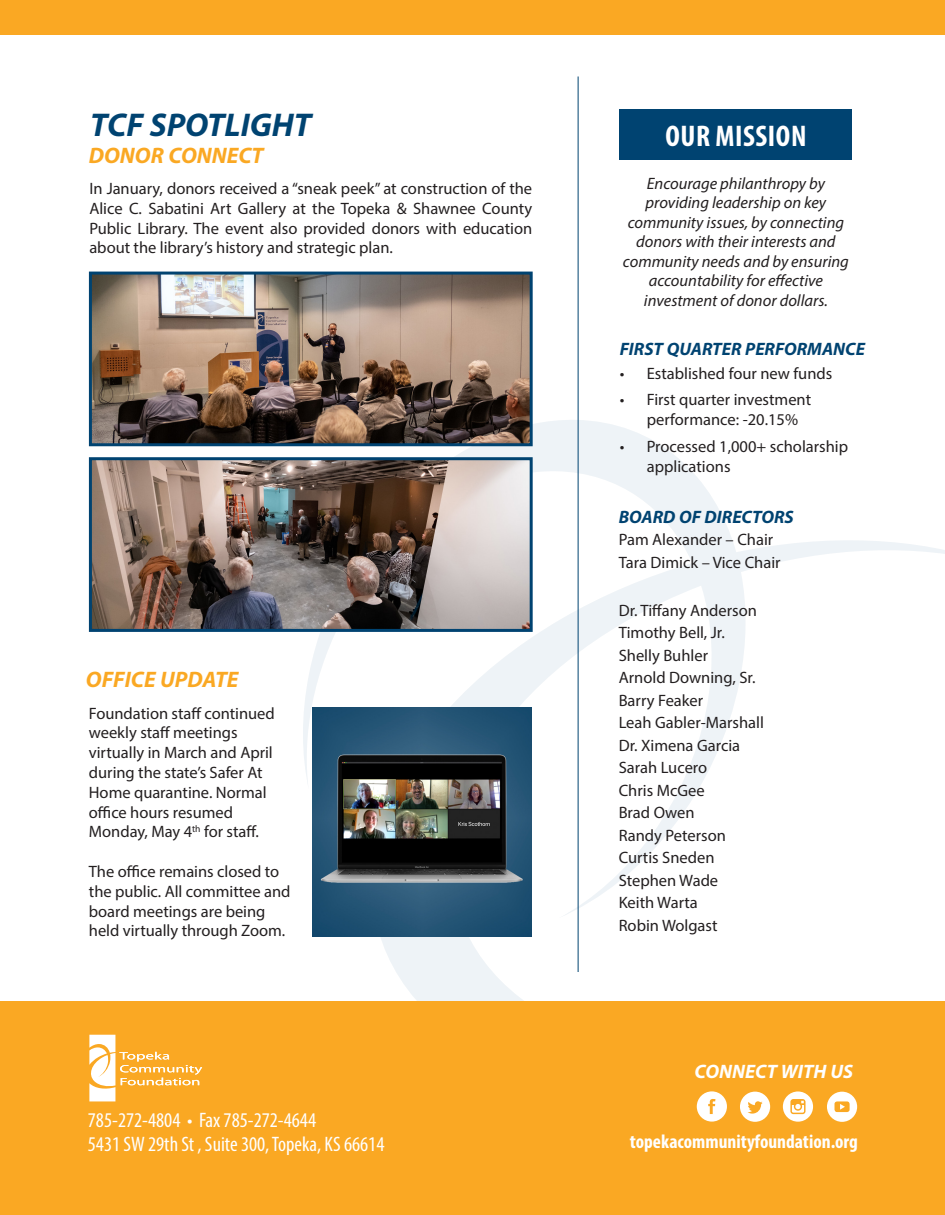
<style>
.page{position:relative;width:945px;height:1215px;background:#fff}
.page>*{position:absolute;margin:0;border:0;box-sizing:border-box;transform-origin:0 0}
.t1{font:italic 700 33px "Myriad Hebrew";color:#004371}
.t2{font:700 condensed 30px "Myriad Pro";letter-spacing:.02em;color:#fff}
.t3{font:italic 700 22.5px "Myriad Hebrew";color:#faa823}
.t4{font:condensed 21px "Myriad Pro";color:#fff}
.t5{font:700 condensed 19.5px "Myriad Pro";color:#fff}
.t6{font:italic 700 19.5px "Myriad Hebrew";color:#fff}
.t7{font:italic 700 18px "Myriad Hebrew";color:#004371}
.t8{font:16.5px/19.8px "Myriad Pro";color:#231f20}
.t9{font:italic 16.5px/19.5px "Myriad Pro";color:#231f20;text-align:center}
</style>
<div class="page">
<svg style="left:301px;top:418px;width:644px;height:584px"></svg>
<div style="left:0;top:1002px;width:945px;height:213px;background:#faa823"></div>
<svg style="left:89px;top:1035px;width:113px;height:66px"></svg>
<hr style="left:578px;top:76px;width:1px;height:896px;background:#004371">
<div style="left:620px;top:109px;width:232px;height:51px;background:#004371"></div>
<div style="left:0;top:0;width:945px;height:34px;background:#faa823"></div>
<svg style="left:740px;top:1092px;width:30px;height:30px"></svg>
<svg style="left:697px;top:1091px;width:30px;height:31px"></svg>
<svg style="left:827px;top:1092px;width:30px;height:30px"></svg>
<svg style="left:783px;top:1091px;width:30px;height:31px"></svg>
<img style="left:93px;top:461px;width:436px;height:167px">
<div style="left:89px;top:457px;width:444px;height:175px;border:3px solid #004371"></div>
<img style="left:93px;top:276px;width:436px;height:166px">
<div style="left:89px;top:272px;width:444px;height:174px;border:3px solid #004371"></div>
<img style="left:312px;top:708px;width:220px;height:229px">
<p class="t1" style="left:90px;top:107px;width:223px">TCF SPOTLIGHT</p>
<p class="t3" style="left:89px;top:143px;width:176px">DONOR CONNECT</p>
<p class="t8" style="left:89px;top:178px;width:444px;text-align:justify">In January, donors received a “sneak peek” at construction of the Alice C. Sabatini Art Gallery at the Topeka &amp; Shawnee County Public Library. The event also provided donors with education about the library’s history and strategic plan.</p>
<p class="t3" style="left:86px;top:667px;width:154px">OFFICE UPDATE</p>
<p class="t8" style="left:89px;top:703px;width:187px">Foundation staff continued weekly staff meetings virtually in March and April during the state’s Safer At<br>Home quarantine. Normal office hours resumed<br>Monday, May 4<sup>th</sup> for staff.</p>
<p class="t8" style="left:89px;top:861px;width:203px">The office remains closed to the public. All committee and board meetings are being held virtually through Zoom.</p>
<p class="t4" style="left:88px;top:1108px;width:230px">785-272-4804 • Fax 785-272-4644</p>
<p class="t4" style="left:88px;top:1132px;width:298px">5431 SW 29th St , Suite 300, Topeka, KS 66614</p>
<p class="t2" style="left:666px;top:117px;width:142px">OUR MISSION</p>
<p class="t9" style="left:623px;top:173px;width:228px">Encourage philanthropy by providing leadership on key community issues, by connecting donors with their interests and community needs and by ensuring accountability for effective investment of donor dollars.</p>
<p class="t7" style="left:620px;top:339px;width:247px">FIRST QUARTER PERFORMANCE</p>
<p class="t8" style="left:620px;top:363px;width:214px">• Established four new funds</p>
<p class="t8" style="left:647px;top:390px;width:166px;text-indent:-27px">• First quarter investment performance: -20.15%</p>
<p class="t8" style="left:647px;top:436px;width:203px;text-indent:-27px">• Processed 1,000+ scholarship applications</p>
<p class="t7" style="left:619px;top:507px;width:177px">BOARD OF DIRECTORS</p>
<p class="t8" style="left:619px;top:530px;width:156px">Pam Alexander – Chair</p>
<p class="t8" style="left:619px;top:552px;width:163px">Tara Dimick – Vice Chair</p>
<p class="t8" style="left:619px;top:600px;width:140px">Dr. Tiffany Anderson</p>
<p class="t8" style="left:619px;top:623px;width:108px">Timothy Bell, Jr.</p>
<p class="t8" style="left:619px;top:645px;width:91px">Shelly Buhler</p>
<p class="t8" style="left:619px;top:668px;width:138px">Arnold Downing, Sr.</p>
<p class="t8" style="left:619px;top:690px;width:86px">Barry Feaker</p>
<p class="t8" style="left:619px;top:713px;width:147px">Leah Gabler-Marshall</p>
<p class="t8" style="left:619px;top:735px;width:123px">Dr. Ximena Garcia</p>
<p class="t8" style="left:619px;top:758px;width:90px">Sarah Lucero</p>
<p class="t8" style="left:619px;top:780px;width:88px">Chris McGee</p>
<p class="t8" style="left:619px;top:803px;width:78px">Brad Owen</p>
<p class="t8" style="left:619px;top:825px;width:109px">Randy Peterson</p>
<p class="t8" style="left:619px;top:848px;width:97px">Curtis Sneden</p>
<p class="t8" style="left:619px;top:870px;width:101px">Stephen Wade</p>
<p class="t8" style="left:619px;top:893px;width:81px">Keith Warta</p>
<p class="t8" style="left:619px;top:915px;width:100px">Robin Wolgast</p>
<p class="t6" style="left:695px;top:1061px;width:160px">CONNECT WITH US</p>
<p class="t5" style="left:630px;top:1129px;width:230px">topekacommunityfoundation.org</p>
</div>
